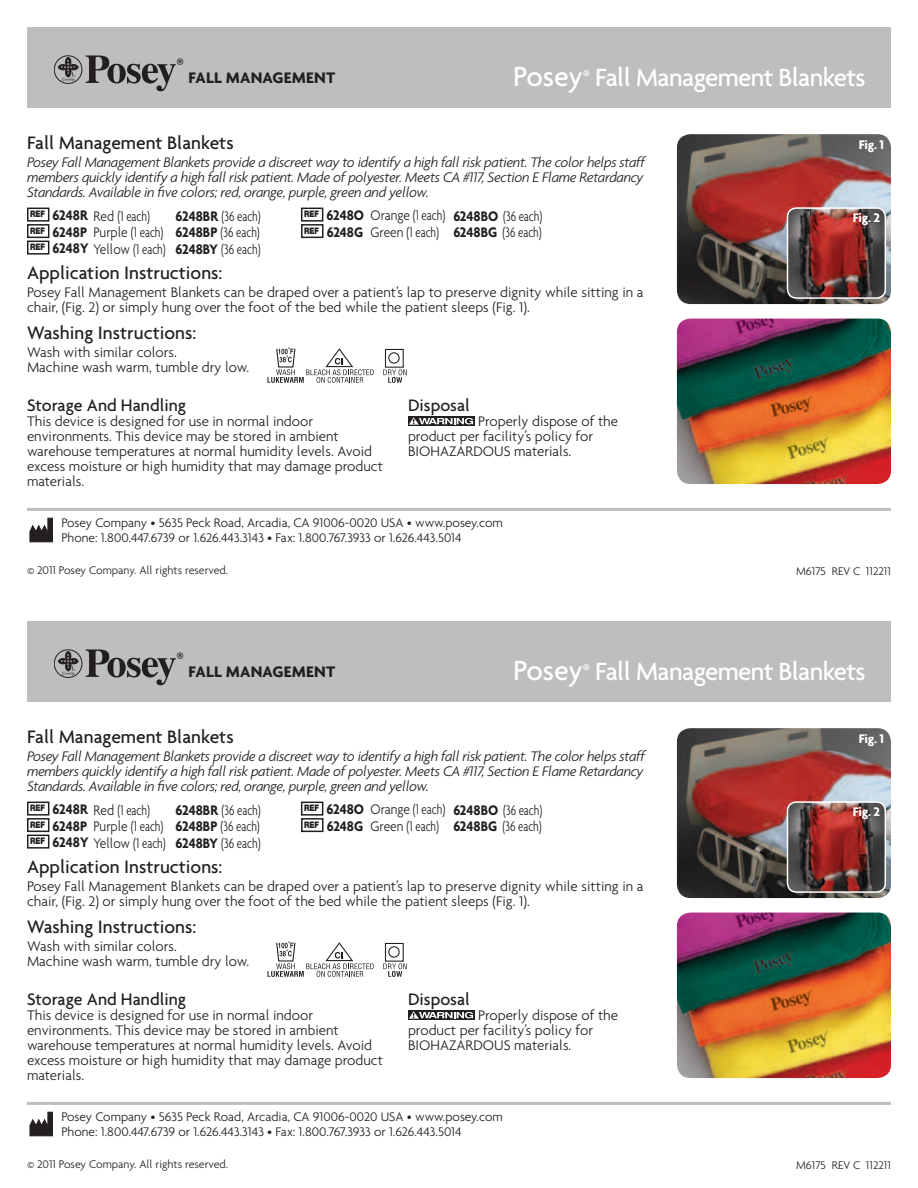
<style>
.page{position:relative;width:918px;height:1188px;background:#fff}
.page>*{position:absolute;margin:0;border:0;box-sizing:border-box;transform-origin:0 0}
.t1{font:500 30px "Agenda";letter-spacing:-.01em;color:#fff}
.t2{font:500 27px "Agenda";letter-spacing:-.025em;color:#fff}
.t3{font:500 19.5px "Agenda";color:#231f20}
.t4{font:500 18px "Agenda";color:#231f20}
.t5{font:700 16.5px "Agenda";letter-spacing:.01em;color:#231f20}
.t6{font:300 15px/15px "Agenda";color:#231f20}
.t7{font:italic 300 15px/15px "Agenda";letter-spacing:-.025em;color:#231f20;text-align:justify}
.t8{font:300 condensed 15px/16.5px "Agenda";color:#231f20;scale:.9 1}
.t9{font:300 13.5px/15px "Agenda";color:#231f20}
.t10{font:700 13.5px "Agenda";letter-spacing:-.02em;color:#fff}
.t11{font:300 12px "Agenda";color:#231f20}
.s1{font-weight:700;font-stretch:normal}
.s2{font-stretch:normal}
</style>
<div class="page">
<svg style="left:29px;top:517px;width:24px;height:25px"></svg>
<div style="left:27px;top:27px;width:864px;height:81px;background:#bcbec0"></div>
<svg style="left:86px;top:56px;width:97px;height:35px"></svg>
<svg style="left:58px;top:57px;width:21px;height:25px"></svg>
<div style="left:54px;top:56px;width:28px;height:28px;border:1px solid #231f20;border-radius:50%"></div>
<hr style="left:27px;top:508px;width:864px;height:3px;background:#bcbec0">
<div style="left:27px;top:208px;width:22px;height:14px;border:2px solid #231f20"></div>
<div style="left:301px;top:208px;width:22px;height:14px;border:2px solid #231f20"></div>
<div style="left:27px;top:224px;width:22px;height:14px;border:2px solid #231f20"></div>
<div style="left:301px;top:224px;width:23px;height:14px;border:2px solid #231f20"></div>
<div style="left:27px;top:241px;width:22px;height:14px;border:2px solid #231f20"></div>
<img style="left:677px;top:134px;width:214px;height:170px">
<svg style="left:267px;top:348px;width:140px;height:35px"></svg>
<img style="left:677px;top:319px;width:214px;height:165px">
<img style="left:788px;top:208px;width:97px;height:90px">
<div style="left:787px;top:207px;width:99px;height:92px;border:2px solid #fff;border-radius:9px"></div>
<div style="left:408px;top:416px;width:67px;height:10px;background:#231f20"></div>
<svg style="left:409px;top:417px;width:64px;height:8px"></svg>
<svg style="left:29px;top:1111px;width:24px;height:25px"></svg>
<div style="left:27px;top:621px;width:864px;height:81px;background:#bcbec0"></div>
<svg style="left:86px;top:650px;width:97px;height:35px"></svg>
<svg style="left:58px;top:651px;width:21px;height:25px"></svg>
<div style="left:54px;top:650px;width:28px;height:28px;border:1px solid #231f20;border-radius:50%"></div>
<hr style="left:27px;top:1102px;width:864px;height:3px;background:#bcbec0">
<div style="left:27px;top:802px;width:22px;height:14px;border:2px solid #231f20"></div>
<div style="left:301px;top:802px;width:22px;height:14px;border:2px solid #231f20"></div>
<div style="left:27px;top:818px;width:22px;height:14px;border:2px solid #231f20"></div>
<div style="left:301px;top:818px;width:23px;height:14px;border:2px solid #231f20"></div>
<div style="left:27px;top:835px;width:22px;height:14px;border:2px solid #231f20"></div>
<img style="left:677px;top:728px;width:214px;height:170px">
<svg style="left:267px;top:942px;width:140px;height:35px"></svg>
<img style="left:677px;top:913px;width:214px;height:165px">
<img style="left:788px;top:802px;width:97px;height:90px">
<div style="left:787px;top:801px;width:99px;height:92px;border:2px solid #fff;border-radius:9px"></div>
<div style="left:408px;top:1010px;width:67px;height:10px;background:#231f20"></div>
<svg style="left:409px;top:1011px;width:64px;height:8px"></svg>
<p class="t5" style="left:189px;top:68px;width:148px">FALL MANAGEMENT</p>
<h2 class="t2" style="left:595px;top:61px;width:272px">Fall Management Blankets</h2>
<h1 class="t1" style="left:513px;top:58px;width:78px">Posey<sup>®</sup></h1>
<h3 class="t3" style="left:27px;top:131px;width:208px">Fall Management Blankets</h3>
<p class="t7" style="left:27px;top:155px;width:620px">Posey Fall Management Blankets provide a discreet way to identify a high fall risk patient. The color helps staff members quickly identify a high fall risk patient. Made of polyester. Meets CA #117, Section E Flame Retardancy Standards. Available in five colors; red, orange, purple, green and yellow.</p>
<p class="t8" style="left:30px;top:207px;width:135px"><sup>REF</sup> <span class="s1">6248R</span> <span class="s2">Red</span> (1 each)</p>
<p class="t8" style="left:304px;top:207px;width:158px"><sup>REF</sup> <span class="s1">6248O</span> <span class="s2">Orange</span> (1 each)</p>
<p class="t8" style="left:30px;top:224px;width:150px"><sup>REF</sup> <span class="s1">6248P</span> <span class="s2">Purple</span> (1 each)</p>
<p class="t8" style="left:304px;top:223px;width:151px"><sup>REF</sup> <span class="s1">6248G</span> <span class="s2">Green</span> (1 each)</p>
<p class="t8" style="left:30px;top:240px;width:152px"><sup>REF</sup> <span class="s1">6248Y</span> <span class="s2">Yellow</span> (1 each)</p>
<h3 class="t3" style="left:27px;top:261px;width:197px">Application Instructions:</h3>
<p class="t6" style="left:27px;top:285px;width:618px">Posey Fall Management Blankets can be draped over a patient’s lap to preserve dignity while sitting in a chair, (Fig. 2) or simply hung over the foot of the bed while the patient sleeps (Fig. 1).</p>
<h3 class="t3" style="left:27px;top:320px;width:171px">Washing Instructions:</h3>
<p class="t6" style="left:27px;top:344px;width:224px">Wash with similar colors.<br>Machine wash warm, tumble dry low.</p>
<p class="t4" style="left:27px;top:394px;width:161px">Storage And Handling</p>
<p class="t6" style="left:27px;top:413px;width:358px">This device is designed for use in normal indoor environments. This device may be stored in ambient warehouse temperatures at normal humidity levels. Avoid excess moisture or high humidity that may damage product materials.</p>
<p class="t8" style="left:453px;top:207px;width:100px"><span class="s1">6248BO</span> (36 each)<br><span class="s1">6248BG</span> (36 each)</p>
<p class="t8" style="left:176px;top:207px;width:96px;text-align:justify"><span class="s1">6248BR</span> (36 each)<br><span class="s1">6248BP</span> (36 each)<br><span class="s1">6248BY</span> (36 each)</p>
<p class="t4" style="left:408px;top:394px;width:64px">Disposal</p>
<p class="t6" style="left:408px;top:413px;width:212px;text-indent:70px">Properly dispose of the product per facility’s policy for<br>BIOHAZARDOUS materials.</p>
<p class="t9" style="left:62px;top:515px;width:443px">Posey Company • 5635 Peck Road, Arcadia, CA 91006-0020 USA • www.posey.com<br>Phone: 1.800.447.6739 or 1.626.443.3143 • Fax: 1.800.767.3933 or 1.626.443.5014</p>
<p class="t10" style="left:859px;top:136px;width:27px">Fig. 1</p>
<p class="t10" style="left:853px;top:209px;width:29px">Fig. 2</p>
<p class="t11" style="left:27px;top:563px;width:203px">© 2011 Posey Company. All rights reserved.</p>
<p class="t11" style="left:796px;top:564px;width:96px">M6175 REV C 112211</p>
<p class="t5" style="left:189px;top:662px;width:148px">FALL MANAGEMENT</p>
<h2 class="t2" style="left:595px;top:655px;width:272px">Fall Management Blankets</h2>
<h1 class="t1" style="left:513px;top:652px;width:78px">Posey<sup>®</sup></h1>
<h3 class="t3" style="left:27px;top:725px;width:208px">Fall Management Blankets</h3>
<p class="t7" style="left:27px;top:749px;width:620px">Posey Fall Management Blankets provide a discreet way to identify a high fall risk patient. The color helps staff members quickly identify a high fall risk patient. Made of polyester. Meets CA #117, Section E Flame Retardancy Standards. Available in five colors; red, orange, purple, green and yellow.</p>
<p class="t8" style="left:30px;top:801px;width:135px"><sup>REF</sup> <span class="s1">6248R</span> <span class="s2">Red</span> (1 each)</p>
<p class="t8" style="left:304px;top:801px;width:158px"><sup>REF</sup> <span class="s1">6248O</span> <span class="s2">Orange</span> (1 each)</p>
<p class="t8" style="left:30px;top:818px;width:150px"><sup>REF</sup> <span class="s1">6248P</span> <span class="s2">Purple</span> (1 each)</p>
<p class="t8" style="left:304px;top:817px;width:151px"><sup>REF</sup> <span class="s1">6248G</span> <span class="s2">Green</span> (1 each)</p>
<p class="t8" style="left:30px;top:834px;width:152px"><sup>REF</sup> <span class="s1">6248Y</span> <span class="s2">Yellow</span> (1 each)</p>
<h3 class="t3" style="left:27px;top:855px;width:197px">Application Instructions:</h3>
<p class="t6" style="left:27px;top:879px;width:618px">Posey Fall Management Blankets can be draped over a patient’s lap to preserve dignity while sitting in a chair, (Fig. 2) or simply hung over the foot of the bed while the patient sleeps (Fig. 1).</p>
<h3 class="t3" style="left:27px;top:914px;width:171px">Washing Instructions:</h3>
<p class="t6" style="left:27px;top:938px;width:224px">Wash with similar colors.<br>Machine wash warm, tumble dry low.</p>
<p class="t4" style="left:27px;top:988px;width:161px">Storage And Handling</p>
<p class="t6" style="left:27px;top:1007px;width:358px">This device is designed for use in normal indoor environments. This device may be stored in ambient warehouse temperatures at normal humidity levels. Avoid excess moisture or high humidity that may damage product materials.</p>
<p class="t8" style="left:453px;top:801px;width:100px"><span class="s1">6248BO</span> (36 each)<br><span class="s1">6248BG</span> (36 each)</p>
<p class="t8" style="left:176px;top:801px;width:96px;text-align:justify"><span class="s1">6248BR</span> (36 each)<br><span class="s1">6248BP</span> (36 each)<br><span class="s1">6248BY</span> (36 each)</p>
<p class="t4" style="left:408px;top:988px;width:64px">Disposal</p>
<p class="t6" style="left:408px;top:1007px;width:212px;text-indent:70px">Properly dispose of the product per facility’s policy for<br>BIOHAZARDOUS materials.</p>
<p class="t9" style="left:62px;top:1109px;width:443px">Posey Company • 5635 Peck Road, Arcadia, CA 91006-0020 USA • www.posey.com<br>Phone: 1.800.447.6739 or 1.626.443.3143 • Fax: 1.800.767.3933 or 1.626.443.5014</p>
<p class="t10" style="left:859px;top:730px;width:27px">Fig. 1</p>
<p class="t10" style="left:853px;top:803px;width:29px">Fig. 2</p>
<p class="t11" style="left:27px;top:1157px;width:203px">© 2011 Posey Company. All rights reserved.</p>
<p class="t11" style="left:796px;top:1158px;width:96px">M6175 REV C 112211</p>
</div>
